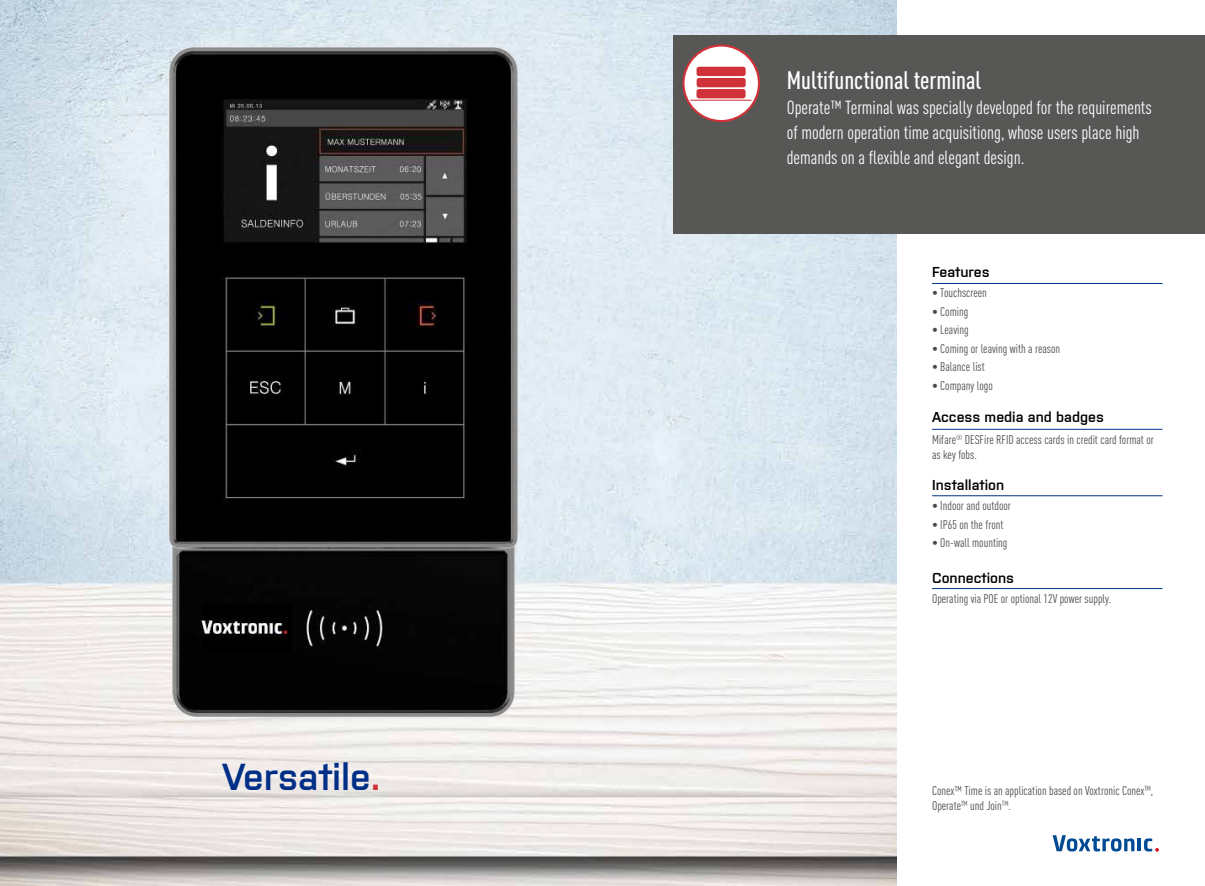
<style>
.page{position:relative;width:1205px;height:886px;background:#fff}
.page>*{position:absolute;margin:0;border:0;box-sizing:border-box;transform-origin:0 0}
.t1{font:600 37.5px "Purista";color:#002f87}
.t2{font:500 condensed 25px "DIN Pro";color:#fff}
.t3{font:condensed 18.75px/25px "DIN Pro";color:#fff}
.t4{font:600 14.38px "Purista";color:#000}
.t5{font:condensed 12.5px/15px "DIN Pro";color:#4a4a49}
.s1{color:#cf3339}
</style>
<div class="page">
<img style="left:0;top:0;width:896px;height:886px">
<div style="left:673px;top:35px;width:532px;height:199px;background:#575756"></div>
<svg style="left:682px;top:44px;width:78px;height:78px"></svg>
<div style="left:696px;top:89px;width:49px;height:9px;background:#d13239;border-radius:2px"></div>
<div style="left:696px;top:78px;width:50px;height:9px;background:#d13239;border-radius:2px"></div>
<div style="left:696px;top:67px;width:49px;height:9px;background:#d13239;border-radius:2px"></div>
<hr style="left:690px;top:100px;width:61px;height:1px;background:#d13239">
<svg style="left:1052px;top:835px;width:82px;height:16px"></svg>
<hr style="left:1137px;top:839px;width:4px;height:12px;background:#004b93">
<svg style="left:1144px;top:838px;width:15px;height:14px"></svg>
<img style="left:167px;top:46px;width:354px;height:672px">
<hr style="left:932px;top:283px;width:230px;height:1px;background:#002f87">
<hr style="left:932px;top:429px;width:230px;height:1px;background:#002f87">
<hr style="left:932px;top:495px;width:230px;height:1px;background:#002f87">
<hr style="left:932px;top:588px;width:230px;height:1px;background:#002f87">
<h1 class="t1" style="left:222px;top:749px;width:160px">Versatile<span class="s1">.</span></h1>
<h2 class="t2" style="left:787px;top:61px;width:196px">Multifunctional terminal</h2>
<h3 class="t3" style="left:787px;top:93px;width:367px">Operate™ Terminal was specially developed for the requirements of modern operation time acquisitiong, whose users place high demands on a flexible and elegant design.</h3>
<p class="t4" style="left:932px;top:261px;width:59px">Features</p>
<p class="t5" style="left:932px;top:284px;width:56px">• Touchscreen</p>
<p class="t5" style="left:932px;top:303px;width:38px">• Coming</p>
<p class="t5" style="left:932px;top:321px;width:38px">• Leaving</p>
<p class="t5" style="left:932px;top:340px;width:129px">• Coming or leaving with a reason</p>
<p class="t5" style="left:932px;top:359px;width:54px">• Balance list</p>
<p class="t5" style="left:932px;top:377px;width:62px">• Company logo</p>
<p class="t4" style="left:932px;top:406px;width:173px">Access media and badges</p>
<p class="t5" style="left:932px;top:431px;width:223px">Mifare<sup>®</sup> DESFire RFID access cards in credit card format or as key fobs.</p>
<p class="t4" style="left:932px;top:474px;width:74px">Installation</p>
<p class="t5" style="left:932px;top:497px;width:80px">• Indoor and outdoor</p>
<p class="t5" style="left:932px;top:516px;width:73px">• IP65 on the front</p>
<p class="t5" style="left:932px;top:534px;width:77px">• On-wall mounting</p>
<p class="t4" style="left:932px;top:567px;width:84px">Connections</p>
<p class="t5" style="left:932px;top:590px;width:181px">Operating via POE or optional 12V power supply.</p>
<p class="t5" style="left:932px;top:782px;width:223px">Conex™ Time is an application based on Voxtronic Conex<sup>TM</sup>,<br>Operate<sup>TM</sup> und Join<sup>TM</sup>.</p>
</div>
